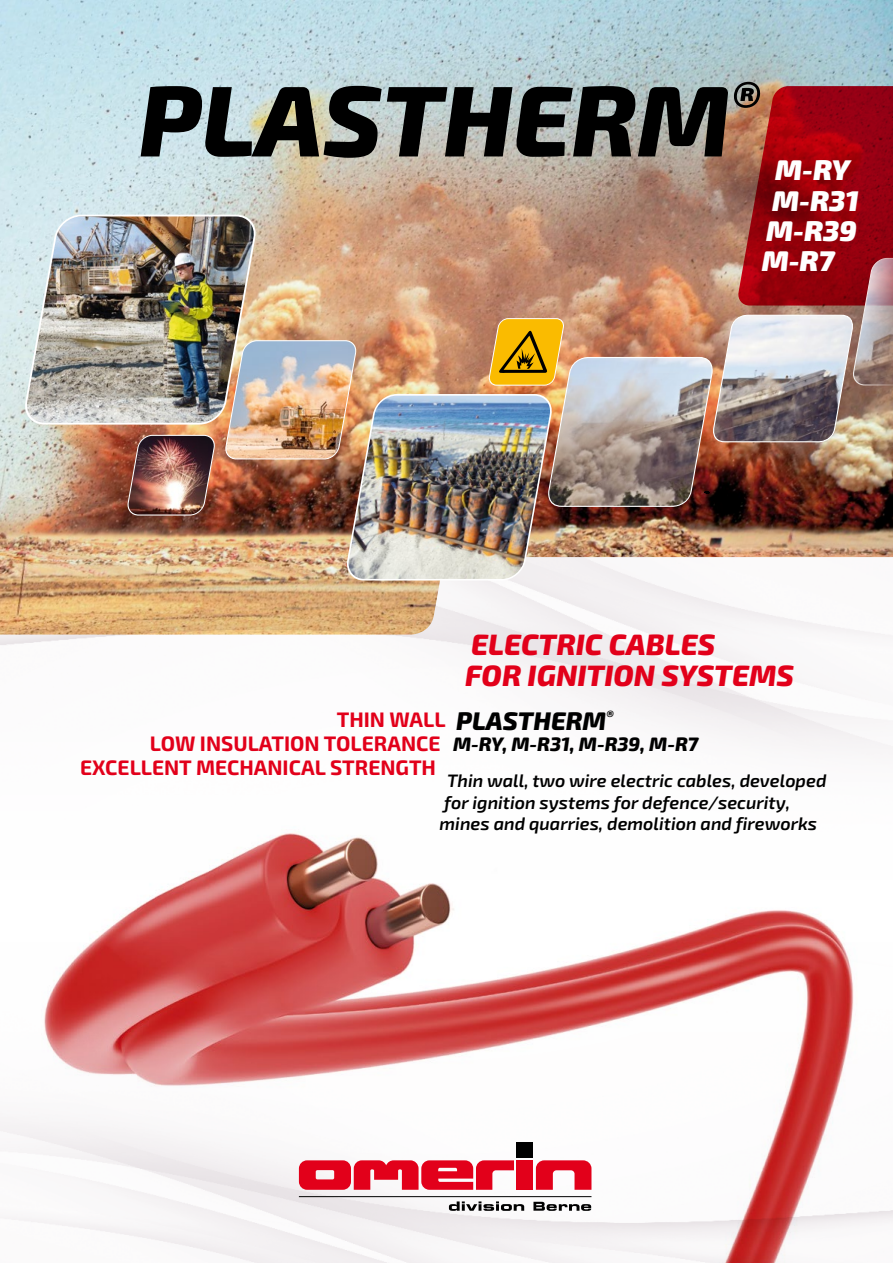
<style>
.page{position:relative;width:893px;height:1263px;background:#fff}
.page>*{position:absolute;margin:0;border:0;box-sizing:border-box;transform-origin:0 0}
.t1{font:italic 800 100.5px "Exo 2";color:#000}
.t2{font:italic 800 29.4px/31.2px "Exo 2";color:#e2001a}
.t3{font:italic 900 28.5px "Exo 2";color:#fff}
.t4{font:italic 800 25.5px "Exo 2";color:#000}
.t5{font:700 21px "Exo 2";color:#e2001a}
.t6{font:italic 800 19.5px "Exo 2";color:#000}
.t7{font:italic 600 18px/21.3px "Exo 2";color:#000}
</style>
<div class="page">
<img style="left:0;top:0;width:893px;height:497px">
<img style="left:0;top:497px;width:893px;height:253px">
<img style="left:20px;top:214px;width:240px;height:211px">
<img style="left:7px;top:833px;width:867px;height:430px">
<hr style="left:299px;top:1196px;width:292px;height:1px;background:#000">
<svg style="left:536px;top:1160px;width:55px;height:30px"></svg>
<div style="left:517px;top:1160px;width:16px;height:30px;background:#e2001a"></div>
<div style="left:517px;top:1142px;width:16px;height:15px;background:#000"></div>
<svg style="left:299px;top:1160px;width:215px;height:30px"></svg>
<svg style="left:449px;top:1201px;width:75px;height:10px"></svg>
<svg style="left:533px;top:1202px;width:58px;height:9px"></svg>
<img style="left:545px;top:314px;width:311px;height:193px">
<svg style="left:736px;top:86px;width:157px;height:300px;background:#a74348"></svg>
<img style="left:125px;top:318px;width:441px;height:263px">
<h1 class="t1" style="left:139px;top:60px;width:623px">PLASTHERM<sup>®</sup></h1>
<h3 class="t3" style="left:775px;top:153px;width:76px">M-RY</h3>
<h3 class="t3" style="left:772px;top:183px;width:88px">M-R31</h3>
<h3 class="t3" style="left:766px;top:213px;width:92px">M-R39</h3>
<h3 class="t3" style="left:762px;top:243px;width:74px">M-R7</h3>
<h2 class="t2" style="left:465px;top:630px;width:330px">ELECTRIC CABLES<br>FOR IGNITION SYSTEMS</h2>
<h3 class="t4" style="left:456px;top:705px;width:159px">PLASTHERM<sup>®</sup></h3>
<p class="t6" style="left:453px;top:732px;width:247px">M-RY, M-R31, M-R39, M-R7</p>
<p class="t7" style="left:440px;top:771px;width:388px;text-indent:8px">Thin wall, two wire electric cables, developed for ignition systems for defence/security, mines and quarries, demolition and fireworks</p>
<p class="t5" style="left:337px;top:707px;width:110px">THIN WALL</p>
<p class="t5" style="left:150px;top:731px;width:292px">LOW INSULATION TOLERANCE</p>
<p class="t5" style="left:80px;top:755px;width:357px">EXCELLENT MECHANICAL STRENGTH</p>
</div>
